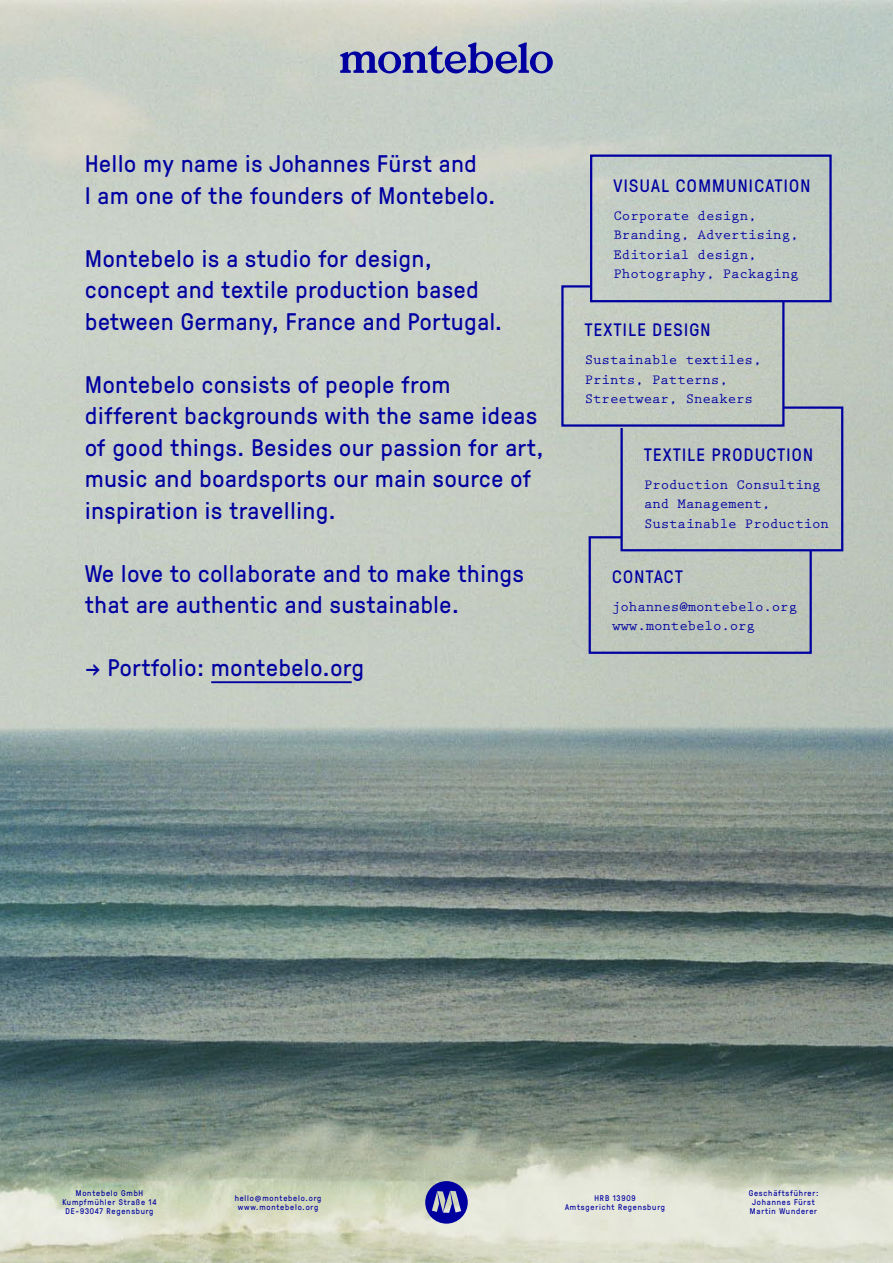
<style>
.page{position:relative;width:893px;height:1263px;background:#fff}
.page>*{position:absolute;margin:0;border:0;box-sizing:border-box;transform-origin:0 0}
.t1{font:24px/31.5px "GT Pressura";letter-spacing:.035em;color:#0000a0}
.t2{font:18px "GT Pressura";letter-spacing:.075em;color:#0000a0}
.t3{font:700 14.25px/19.5px "Prestige Elite";letter-spacing:-.01em;color:#0000a0}
.t4{font:8.25px/9px "GT Pressura";letter-spacing:.1em;color:#0000a0;text-align:center}
</style>
<div class="page">
<img style="left:0;top:0;width:893px;height:1263px">
<svg style="left:340px;top:43px;width:213px;height:30px;background:#7e83b8"></svg>
<svg style="left:425px;top:1181px;width:43px;height:42px;background:#595bae"></svg>
<hr style="left:211px;top:681px;width:141px;height:2px;background:#0000a0">
<div style="left:592px;top:539px;width:217px;height:112px;background:#bfc7bc"></div>
<div style="left:589px;top:536px;width:223px;height:118px;border:2px solid #0000a0"></div>
<div style="left:623px;top:409px;width:217px;height:139px;background:#c0c8be"></div>
<div style="left:620px;top:406px;width:223px;height:145px;border:2px solid #0000a0"></div>
<div style="left:564px;top:288px;width:217px;height:136px;background:#c3cbc0"></div>
<div style="left:561px;top:285px;width:223px;height:142px;border:2px solid #0000a0"></div>
<div style="left:593px;top:158px;width:236px;height:141px;background:#c2ccc3"></div>
<div style="left:590px;top:155px;width:242px;height:147px;border:2px solid #0000a0"></div>
<p class="t1" style="left:85px;top:147px;width:412px">Hello my name is Johannes Fürst and<br>I am one of the founders of Montebelo.</p>
<p class="t1" style="left:85px;top:241px;width:418px">Montebelo is a studio for design, concept and textile production based between Germany, France and Portugal.</p>
<p class="t1" style="left:85px;top:367px;width:460px">Montebelo consists of people from different backgrounds with the same ideas of good things. Besides our passion for art, music and boardsports our main source of inspiration is travelling.</p>
<p class="t1" style="left:85px;top:556px;width:440px">We love to collaborate and to make things that are authentic and sustainable.</p>
<p class="t1" style="left:85px;top:650px;width:280px">→ Portfolio: montebelo.org</p>
<p class="t2" style="left:613px;top:173px;width:198px">VISUAL COMMUNICATION</p>
<p class="t3" style="left:613px;top:205px;width:187px">Corporate design,<br>Branding, Advertising,<br>Editorial design,<br>Photography, Packaging</p>
<p class="t2" style="left:585px;top:317px;width:127px">TEXTILE DESIGN</p>
<p class="t3" style="left:585px;top:349px;width:178px">Sustainable textiles,<br>Prints, Patterns,<br>Streetwear, Sneakers</p>
<p class="t2" style="left:644px;top:442px;width:171px">TEXTILE PRODUCTION</p>
<p class="t3" style="left:644px;top:474px;width:187px">Production Consulting and Management,<br>Sustainable Production</p>
<p class="t2" style="left:612px;top:564px;width:72px">CONTACT</p>
<p class="t3" style="left:612px;top:596px;width:187px">johannes@montebelo.org www.montebelo.org</p>
<p class="t4" style="left:62px;top:1188px;width:96px">Montebelo GmbH<br>Kumpfmühler Straße 14<br>DE-93047 Regensburg</p>
<p class="t4" style="left:235px;top:1193px;width:88px">hello@montebelo.org www.montebelo.org</p>
<p class="t4" style="left:565px;top:1193px;width:101px">HRB 13909<br>Amtsgericht Regensburg</p>
<p class="t4" style="left:749px;top:1188px;width:71px;text-align:left">Geschäftsführer:<br>Johannes Fürst<br>Martin Wunderer</p>
</div>
